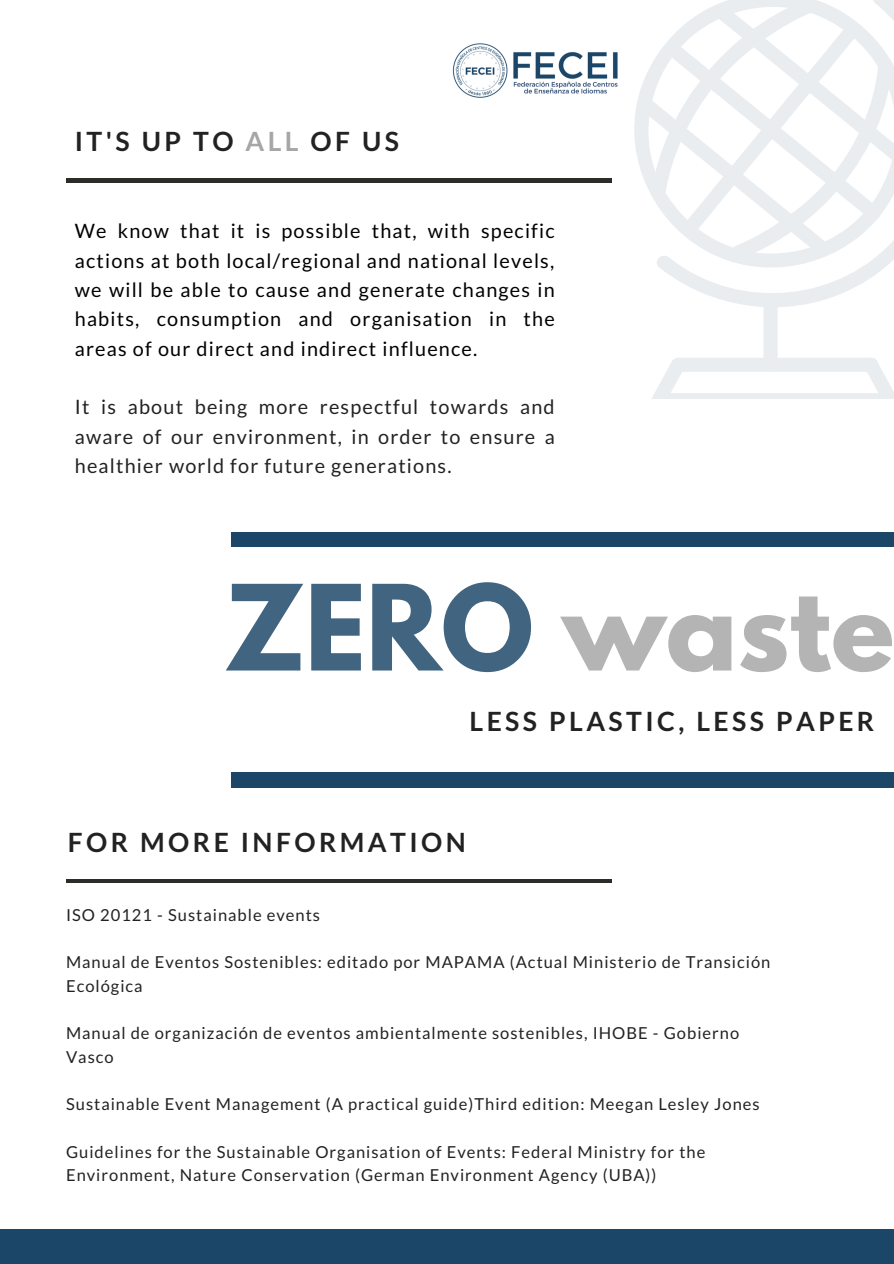
<style>
.page{position:relative;width:894px;height:1264px;background:#fff}
.page>*{position:absolute;margin:0;border:0;box-sizing:border-box;transform-origin:0 0}
.t1{font:700 105.15px "League Spartan";color:#a6a6a6}
.t2{font:700 26.55px "Lato";letter-spacing:.13em;color:#222}
.t3{font:19.8px/29.2px "Lato";letter-spacing:.06em;color:#000;text-align:justify}
.t4{font:19.8px/29.2px "Lato";letter-spacing:.06em;color:#222;text-align:justify}
.t5{font:16.5px/23.7px "Lato";letter-spacing:.06em;color:#222}
.s1{color:#a6a6a6}
.s2{color:#1c4668}
</style>
<div class="page">
<hr style="left:66px;top:179px;width:545px;height:3px;background:#2c2c29">
<div style="left:0;top:1228px;width:893px;height:35px;background:#1c4668"></div>
<div style="left:231px;top:772px;width:662px;height:15px;background:#1c4668"></div>
<div style="left:231px;top:532px;width:662px;height:15px;background:#1c4668"></div>
<svg style="left:634px;top:66px;width:17px;height:128px"></svg>
<svg style="left:651px;top:0;width:242px;height:297px"></svg>
<svg style="left:652px;top:297px;width:241px;height:102px"></svg>
<hr style="left:66px;top:879px;width:545px;height:3px;background:#2c2c29">
<img style="left:452px;top:43px;width:166px;height:55px">
<h2 class="t2" style="left:75px;top:125px;width:325px">IT'S UP TO <span class="s1">ALL</span> OF US</h2>
<p class="t3" style="left:75px;top:216px;width:481px">We know that it is possible that, with specific actions at both local/regional and national levels, we will be able to cause and generate changes in habits, consumption and organisation in the areas of our direct and indirect influence.</p>
<p class="t4" style="left:75px;top:392px;width:481px">It is about being more respectful towards and aware of our environment, in order to ensure a healthier world for future generations.</p>
<h1 class="t1" style="left:224px;top:576px;width:671px"><span class="s2">ZERO</span> waste</h1>
<h2 class="t2" style="left:469px;top:705px;width:406px">LESS PLASTIC, LESS PAPER</h2>
<h2 class="t2" style="left:68px;top:826px;width:399px">FOR MORE INFORMATION</h2>
<p class="t5" style="left:66px;top:902px;width:255px">ISO 20121 - Sustainable events</p>
<p class="t5" style="left:66px;top:950px;width:705px">Manual de Eventos Sostenibles: editado por MAPAMA (Actual Ministerio de Transición<br>Ecológica</p>
<p class="t5" style="left:66px;top:1020px;width:674px">Manual de organización de eventos ambientalmente sostenibles, IHOBE - Gobierno<br>Vasco</p>
<p class="t5" style="left:66px;top:1091px;width:694px">Sustainable Event Management (A practical guide)Third edition: Meegan Lesley Jones</p>
<p class="t5" style="left:66px;top:1139px;width:640px">Guidelines for the Sustainable Organisation of Events: Federal Ministry for the<br>Environment, Nature Conservation (German Environment Agency (UBA))</p>
</div>
